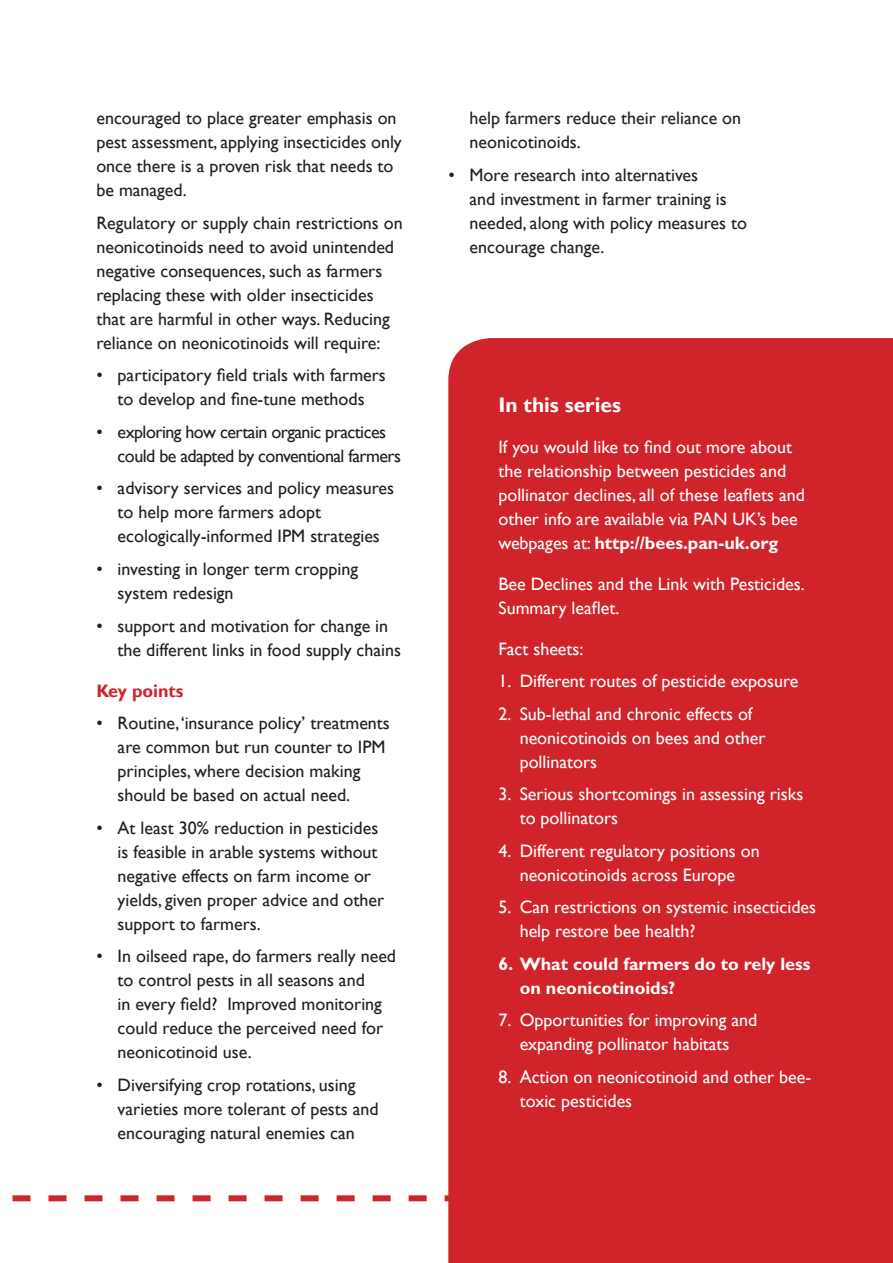
<style>
.page{position:relative;width:893px;height:1263px;background:#fff}
.page>*{position:absolute;margin:0;border:0;box-sizing:border-box;transform-origin:0 0}
.t1{font:700 21px "Gill Sans";color:#fff}
.bullets{font:18px/24px "Gill Sans";color:#231f20}
.Main_text{font:18px/24px "Gill Sans";color:#fff}
.Main_text-2{font:18px/24px "Gill Sans";color:#231f20}
.bullets-2{font:18px/24px "Gill Sans";letter-spacing:-.03em;color:#231f20}
.Main_text-3{font:700 18px/24px "Gill Sans";color:#fff}
.subhead2{font:700 18px "Gill Sans";color:#d1232a}
.s1{font-weight:700}
</style>
<div class="page">
<div style="left:448px;top:338px;width:445px;height:925px;background:#d1232a"></div>
<p class="Main_text-2" style="left:96px;top:107px;width:307px">encouraged to place greater emphasis on pest assessment, applying insecticides only once there is a proven risk that needs to be managed.</p>
<p class="Main_text-2" style="left:96px;top:211px;width:308px">Regulatory or supply chain restrictions on neonicotinoids need to avoid unintended negative consequences, such as farmers replacing these with older insecticides that are harmful in other ways. Reducing reliance on neonicotinoids will require:</p>
<p class="bullets" style="left:96px;top:364px;width:291px;text-align:center">• participatory field trials with farmers to develop and fine-tune methods</p>
<p class="bullets-2" style="left:118px;top:420px;width:285px;text-indent:-21px">• exploring how certain organic practices could be adapted by conventional farmers</p>
<p class="bullets" style="left:118px;top:477px;width:278px;text-indent:-21px">• advisory services and policy measures to help more farmers adopt ecologically-informed IPM strategies</p>
<p class="bullets" style="left:118px;top:557px;width:242px;text-indent:-21px">• investing in longer term cropping system redesign</p>
<p class="bullets" style="left:118px;top:614px;width:285px;text-indent:-21px">• support and motivation for change in the different links in food supply chains</p>
<p class="subhead2" style="left:96px;top:680px;width:89px">Key points</p>
<p class="bullets" style="left:118px;top:711px;width:274px;text-indent:-21px">• Routine, ‘insurance policy’ treatments are common but run counter to IPM principles, where decision making should be based on actual need.</p>
<p class="bullets" style="left:118px;top:816px;width:268px;text-indent:-21px">• At least 30% reduction in pesticides is feasible in arable systems without negative effects on farm income or yields, given proper advice and other support to farmers.</p>
<p class="bullets" style="left:118px;top:944px;width:280px;text-indent:-21px">• In oilseed rape, do farmers really need to control pests in all seasons and<br>in every field? Improved monitoring could reduce the perceived need for neonicotinoid use.</p>
<p class="bullets" style="left:118px;top:1073px;width:263px;text-indent:-21px">• Diversifying crop rotations, using varieties more tolerant of pests and encouraging natural enemies can</p>
<p class="bullets" style="left:470px;top:107px;width:273px">help farmers reduce their reliance on neonicotinoids.</p>
<p class="bullets" style="left:470px;top:163px;width:279px;text-indent:-21px">• More research into alternatives<br>and investment in farmer training is needed, along with policy measures to encourage change.</p>
<p class="t1" style="left:498px;top:392px;width:124px">In this series</p>
<p class="Main_text" style="left:498px;top:435px;width:308px">If you would like to find out more about the relationship between pesticides and pollinator declines, all of these leaflets and other info are available via PAN UK’s bee webpages at: <span class="s1">http://bees.pan-uk.org</span></p>
<p class="Main_text" style="left:498px;top:572px;width:308px">Bee Declines and the Link with Pesticides.<br>Summary leaflet.</p>
<p class="Main_text" style="left:498px;top:637px;width:87px">Fact sheets:</p>
<p class="Main_text" style="left:498px;top:669px;width:302px">1. Different routes of pesticide exposure</p>
<p class="Main_text" style="left:520px;top:702px;width:247px;text-indent:-21px">2. Sub-lethal and chronic effects of neonicotinoids on bees and other pollinators</p>
<p class="Main_text" style="left:520px;top:782px;width:285px;text-indent:-21px">3. Serious shortcomings in assessing risks to pollinators</p>
<p class="Main_text" style="left:498px;top:839px;width:263px;text-align:center">4. Different regulatory positions on neonicotinoids across Europe</p>
<p class="Main_text" style="left:520px;top:895px;width:298px;text-indent:-21px">5. Can restrictions on systemic insecticides help restore bee health?</p>
<p class="Main_text-3" style="left:520px;top:951px;width:292px;text-indent:-21px">6. What could farmers do to rely less on neonicotinoids?</p>
<p class="Main_text" style="left:498px;top:1008px;width:260px;text-align:center">7. Opportunities for improving and expanding pollinator habitats</p>
<p class="Main_text" style="left:520px;top:1065px;width:293px;text-indent:-21px">8. Action on neonicotinoid and other bee&shy;toxic pesticides</p>
</div>
